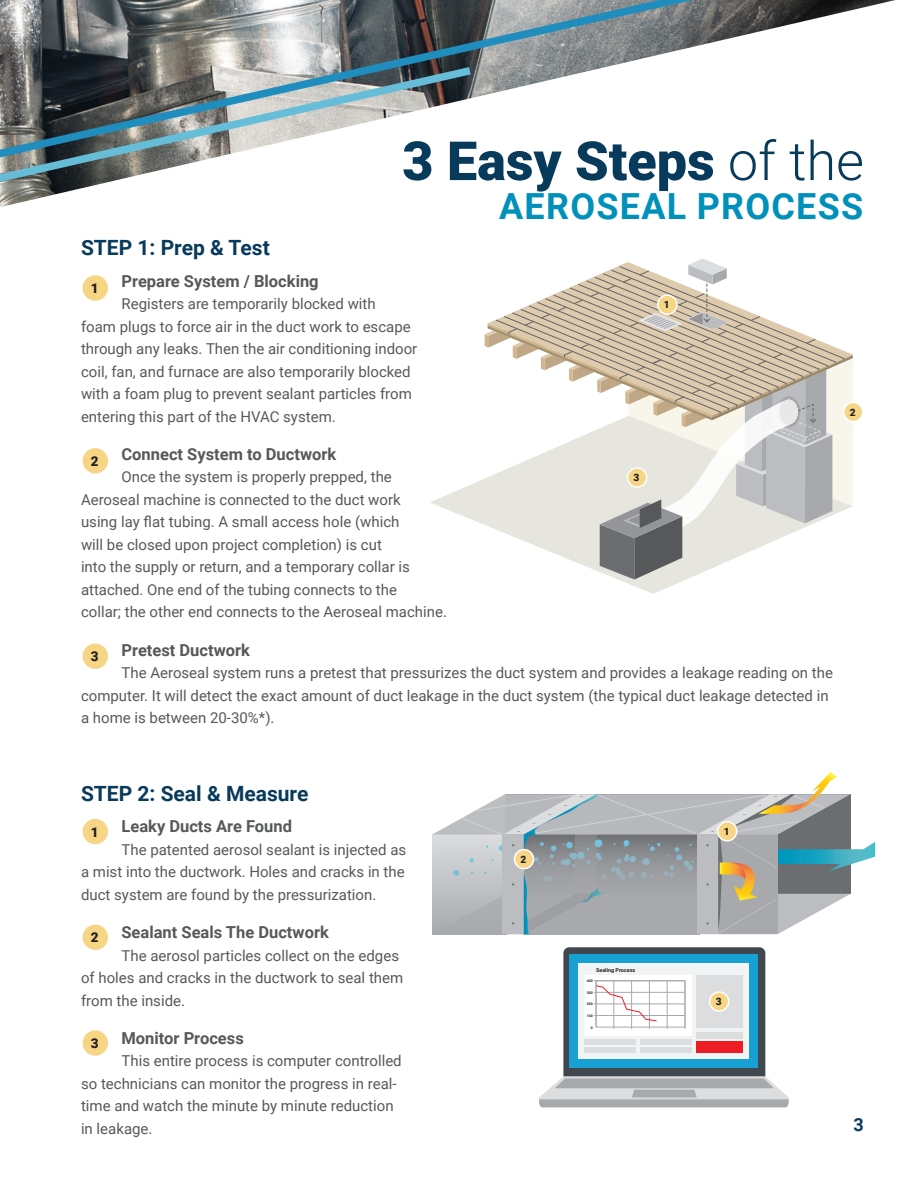
<style>
.page{position:relative;width:918px;height:1188px;background:#fff}
.page>*{position:absolute;margin:0;border:0;box-sizing:border-box;transform-origin:0 0}
.t1{font:900 54px "Roboto";color:#083a5c}
.t2{font:700 36px "Roboto";letter-spacing:.035em;color:#0090ba}
.t3{font:700 21px "Roboto";color:#083a5c}
.t4{font:700 18px "Roboto";color:#083a5c}
.t5{font:700 16.5px "Roboto";color:#57585a}
.t6{font:15px/22.5px "Roboto";color:#57585a}
.t7{font:900 13.5px "Roboto";color:#231f20}
.t8{font:900 10.2px "Roboto";color:#231f20}
.t9{font:700 5.4px "Roboto";color:#231f20}
.t10{font:700 3.6px "Roboto";color:#231f20}
.s1{font-weight:300}
</style>
<div class="page">
<img style="left:758px;top:0;width:137px;height:32px">
<svg style="left:0;top:0;width:758px;height:207px"></svg>
<div style="left:83px;top:275px;width:25px;height:26px;background:#f6d584;border-radius:50%"></div>
<div style="left:83px;top:819px;width:25px;height:25px;background:#f6d584;border-radius:50%"></div>
<div style="left:83px;top:448px;width:25px;height:26px;background:#f6d584;border-radius:50%"></div>
<div style="left:83px;top:925px;width:25px;height:25px;background:#f6d584;border-radius:50%"></div>
<div style="left:83px;top:644px;width:25px;height:25px;background:#f6d584;border-radius:50%"></div>
<div style="left:83px;top:1030px;width:25px;height:26px;background:#f6d584;border-radius:50%"></div>
<svg style="left:539px;top:947px;width:250px;height:160px"></svg>
<svg style="left:432px;top:772px;width:443px;height:162px"></svg>
<div style="left:718px;top:822px;width:19px;height:19px;background:#f6d584;border-radius:50%"></div>
<div style="left:717px;top:821px;width:20px;height:21px;border:2px solid #fff;border-radius:50%"></div>
<div style="left:515px;top:850px;width:19px;height:19px;background:#f6d584;border-radius:50%"></div>
<div style="left:514px;top:849px;width:20px;height:20px;border:2px solid #fff;border-radius:50%"></div>
<div style="left:710px;top:992px;width:19px;height:19px;background:#f6d584;border-radius:50%"></div>
<div style="left:709px;top:991px;width:20px;height:21px;border:2px solid #fff;border-radius:50%"></div>
<svg style="left:430px;top:478px;width:255px;height:116px"></svg>
<svg style="left:485px;top:259px;width:368px;height:321px"></svg>
<div style="left:658px;top:295px;width:19px;height:19px;background:#f6d584;border-radius:50%"></div>
<div style="left:657px;top:294px;width:21px;height:21px;border:2px solid #fff;border-radius:50%"></div>
<div style="left:844px;top:402px;width:19px;height:20px;background:#f6d584;border-radius:50%"></div>
<div style="left:843px;top:402px;width:21px;height:20px;border:2px solid #fff;border-radius:50%"></div>
<div style="left:628px;top:468px;width:19px;height:19px;background:#f6d584;border-radius:50%"></div>
<div style="left:627px;top:467px;width:20px;height:21px;border:2px solid #fff;border-radius:50%"></div>
<h1 class="t1" style="left:402px;top:123px;width:463px">3 Easy Steps <span class="s1">of the</span></h1>
<h2 class="t2" style="left:499px;top:181px;width:366px">AEROSEAL PROCESS</h2>
<h3 class="t3" style="left:81px;top:233px;width:190px">STEP 1: Prep &amp; Test</h3>
<p class="t5" style="left:122px;top:269px;width:199px">Prepare System / Blocking</p>
<p class="t6" style="left:81px;top:292px;width:338px;text-indent:40px">Registers are temporarily blocked with<br>foam plugs to force air in the duct work to escape through any leaks. Then the air conditioning indoor coil, fan, and furnace are also temporarily blocked with a foam plug to prevent sealant particles from entering this part of the HVAC system.</p>
<p class="t5" style="left:122px;top:443px;width:216px">Connect System to Ductwork</p>
<p class="t6" style="left:81px;top:465px;width:368px;text-indent:40px">Once the system is properly prepped, the Aeroseal machine is connected to the duct work<br>using lay flat tubing. A small access hole (which<br>will be closed upon project completion) is cut<br>into the supply or return, and a temporary collar is attached. One end of the tubing connects to the<br>collar; the other end connects to the Aeroseal machine.</p>
<p class="t5" style="left:122px;top:638px;width:130px">Pretest Ductwork</p>
<p class="t6" style="left:81px;top:661px;width:754px;text-indent:40px">The Aeroseal system runs a pretest that pressurizes the duct system and provides a leakage reading on the computer. It will detect the exact amount of duct leakage in the duct system (the typical duct leakage detected in a home is between 20-30%*).</p>
<p class="t7" style="left:91px;top:279px;width:9px">1</p>
<p class="t8" style="left:664px;top:298px;width:7px">1</p>
<p class="t7" style="left:91px;top:452px;width:9px">2</p>
<p class="t8" style="left:634px;top:471px;width:7px">3</p>
<p class="t7" style="left:91px;top:647px;width:9px">3</p>
<p class="t8" style="left:850px;top:405px;width:7px">2</p>
<h3 class="t3" style="left:81px;top:779px;width:229px">STEP 2: Seal &amp; Measure</h3>
<p class="t5" style="left:122px;top:815px;width:172px">Leaky Ducts Are Found</p>
<p class="t6" style="left:81px;top:838px;width:327px;text-align:justify;text-indent:40px">The patented aerosol sealant is injected as a mist into the ductwork. Holes and cracks in the duct system are found by the pressurization.</p>
<p class="t5" style="left:122px;top:921px;width:209px">Sealant Seals The Ductwork</p>
<p class="t6" style="left:81px;top:943px;width:324px;text-indent:40px">The aerosol particles collect on the edges of holes and cracks in the ductwork to seal them from the inside.</p>
<p class="t5" style="left:122px;top:1026px;width:124px">Monitor Process</p>
<p class="t6" style="left:81px;top:1049px;width:322px;text-indent:40px">This entire process is computer controlled so technicians can monitor the progress in real&shy;time and watch the minute by minute reduction in leakage.</p>
<p class="t7" style="left:91px;top:822px;width:9px">1</p>
<p class="t7" style="left:91px;top:928px;width:9px">2</p>
<p class="t7" style="left:91px;top:1034px;width:9px">3</p>
<p class="t8" style="left:521px;top:852px;width:7px">2</p>
<p class="t9" style="left:596px;top:966px;width:41px">Sealing Process</p>
<p class="t10" style="left:587px;top:978px;width:8px">400</p>
<p class="t10" style="left:587px;top:990px;width:8px">300</p>
<p class="t10" style="left:587px;top:1002px;width:8px">200</p>
<p class="t10" style="left:587px;top:1013px;width:8px">100</p>
<p class="t10" style="left:591px;top:1025px;width:4px">0</p>
<p class="t8" style="left:724px;top:824px;width:7px">1</p>
<p class="t8" style="left:716px;top:995px;width:7px">3</p>
<p class="t4" style="left:853px;top:1112px;width:12px">3</p>
</div>
